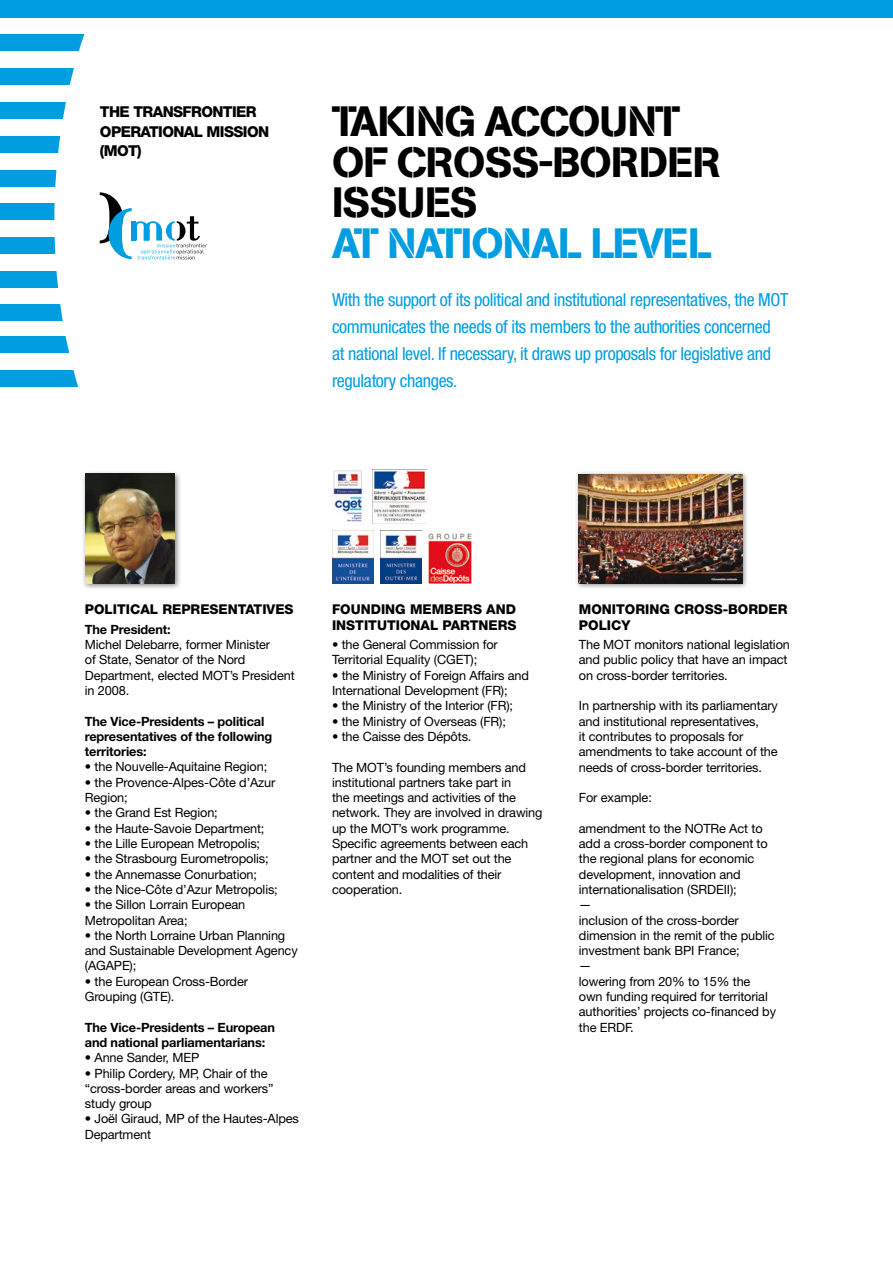
<style>
.page{position:relative;width:893px;height:1263px;background:#fff}
.page>*{position:absolute;margin:0;border:0;box-sizing:border-box;transform-origin:0 0}
.t1{font:42px/40.5px "AG Book Stencil";letter-spacing:-.02em;color:#000}
.t2{font:42px "AG Book Stencil";letter-spacing:-.025em;color:#009ee0}
.t3{font:condensed 18px/27px "Helvetica Neue LT Std";letter-spacing:-.02em;color:#009ee0}
.t4{font:800 15px/19.5px "Helvetica Neue LT Std";letter-spacing:-.04em;color:#000}
.t5{font:800 13.5px/15.3px "Helvetica Neue LT Std";color:#000}
.t6{font:12.75px/15.3px "Helvetica Neue LT Std";letter-spacing:-.01em;color:#000}
.t7{font:700 12.75px/15.3px "Helvetica Neue LT Std";letter-spacing:-.01em;color:#000}
</style>
<div class="page">
<div style="left:0;top:304px;width:258px;height:17px;background:#009ee0"></div>
<div style="left:0;top:370px;width:192px;height:17px;background:#009ee0"></div>
<div style="left:0;top:271px;width:192px;height:17px;background:#009ee0"></div>
<div style="left:0;top:136px;width:192px;height:17px;background:#009ee0"></div>
<div style="left:0;top:237px;width:192px;height:17px;background:#009ee0"></div>
<div style="left:0;top:102px;width:192px;height:17px;background:#009ee0"></div>
<div style="left:0;top:203px;width:192px;height:17px;background:#009ee0"></div>
<div style="left:0;top:68px;width:192px;height:17px;background:#009ee0"></div>
<div style="left:0;top:336px;width:192px;height:17px;background:#009ee0"></div>
<div style="left:0;top:170px;width:192px;height:17px;background:#009ee0"></div>
<div style="left:0;top:34px;width:192px;height:17px;background:#009ee0"></div>
<svg style="left:54px;top:17px;width:605px;height:567px"></svg>
<div style="left:0;top:0;width:893px;height:17px;background:#009ee0"></div>
<img style="left:332px;top:470px;width:32px;height:53px">
<img style="left:332px;top:530px;width:42px;height:54px">
<img style="left:372px;top:470px;width:55px;height:53px">
<img style="left:380px;top:530px;width:42px;height:53px">
<div style="left:81px;top:470px;width:101px;height:121px;background:#000;opacity:.5"></div>
<img style="left:85px;top:474px;width:89px;height:110px">
<div style="left:575px;top:470px;width:175px;height:120px;background:#000;opacity:.5"></div>
<img style="left:579px;top:474px;width:163px;height:109px">
<svg style="left:100px;top:192px;width:107px;height:67px"></svg>
<div style="left:131px;top:221px;width:5px;height:19px;background:#009ee0"></div>
<img style="left:425px;top:530px;width:50px;height:54px">
<p class="t4" style="left:100px;top:102px;width:171px">THE TRANSFRONTIER<br>OPERATIONAL MISSION (MOT)</p>
<h1 class="t1" style="left:332px;top:101px;width:390px">TAKING ACCOUNT<br>OF CROSS-BORDER<br>ISSUES</h1>
<h1 class="t2" style="left:332px;top:218px;width:381px">AT NATIONAL LEVEL</h1>
<p class="t3" style="left:332px;top:286px;width:458px">With the support of its political and institutional representatives, the MOT communicates the needs of its members to the authorities concerned<br>at national level. If necessary, it draws up proposals for legislative and regulatory changes.</p>
<p class="t5" style="left:85px;top:602px;width:210px">POLITICAL REPRESENTATIVES</p>
<p class="t7" style="left:85px;top:621px;width:87px">The President:</p>
<p class="t6" style="left:85px;top:637px;width:211px">Michel Delebarre, former Minister<br>of State, Senator of the Nord<br>Department, elected MOT’s President in 2008.</p>
<p class="t7" style="left:85px;top:713px;width:189px">The Vice-Presidents – political representatives of the following territories:</p>
<p class="t6" style="left:85px;top:759px;width:184px">• the Nouvelle-Aquitaine Region;</p>
<p class="t6" style="left:85px;top:774px;width:192px">• the Provence-Alpes-Côte d’Azur<br>Region;</p>
<p class="t6" style="left:85px;top:805px;width:134px">• the Grand Est Region;</p>
<p class="t6" style="left:85px;top:820px;width:181px">• the Haute-Savoie Department;</p>
<p class="t6" style="left:85px;top:836px;width:177px">• the Lille European Metropolis;</p>
<p class="t6" style="left:85px;top:851px;width:185px">• the Strasbourg Eurometropolis;</p>
<p class="t6" style="left:85px;top:866px;width:174px">• the Annemasse Conurbation;</p>
<p class="t6" style="left:85px;top:881px;width:194px">• the Nice-Côte d’Azur Metropolis;</p>
<p class="t6" style="left:85px;top:897px;width:162px">• the Sillon Lorrain European<br>Metropolitan Area;</p>
<p class="t6" style="left:85px;top:927px;width:214px">• the North Lorraine Urban Planning and Sustainable Development Agency (AGAPE);</p>
<p class="t6" style="left:85px;top:973px;width:165px">• the European Cross-Border<br>Grouping (GTE).</p>
<p class="t7" style="left:85px;top:1019px;width:192px">The Vice-Presidents – European and national parliamentarians:</p>
<p class="t6" style="left:85px;top:1050px;width:116px">• Anne Sander, MEP</p>
<p class="t6" style="left:85px;top:1065px;width:190px">• Philip Cordery, MP, Chair of the “cross-border areas and workers” study group</p>
<p class="t6" style="left:85px;top:1111px;width:216px">• Joël Giraud, MP of the Hautes-Alpes<br>Department</p>
<p class="t5" style="left:332px;top:602px;width:186px">FOUNDING MEMBERS AND<br>INSTITUTIONAL PARTNERS</p>
<p class="t6" style="left:332px;top:637px;width:167px">• the General Commission for<br>Territorial Equality (CGET);</p>
<p class="t6" style="left:332px;top:667px;width:199px">• the Ministry of Foreign Affairs and<br>International Development (FR);</p>
<p class="t6" style="left:332px;top:698px;width:183px">• the Ministry of the Interior (FR);</p>
<p class="t6" style="left:332px;top:713px;width:175px">• the Ministry of Overseas (FR);</p>
<p class="t6" style="left:332px;top:728px;width:141px">• the Caisse des Dépôts.</p>
<p class="t6" style="left:332px;top:759px;width:212px">The MOT’s founding members and institutional partners take part in<br>the meetings and activities of the network. They are involved in drawing up the MOT’s work programme.<br>Specific agreements between each partner and the MOT set out the content and modalities of their cooperation.</p>
<p class="t5" style="left:579px;top:602px;width:210px">MONITORING CROSS-BORDER<br>POLICY</p>
<p class="t6" style="left:579px;top:637px;width:213px">The MOT monitors national legislation and public policy that have an impact on cross-border territories.</p>
<p class="t6" style="left:579px;top:698px;width:200px">In partnership with its parliamentary and institutional representatives,<br>it contributes to proposals for amendments to take account of the needs of cross-border territories.</p>
<p class="t6" style="left:579px;top:790px;width:74px">For example:</p>
<p class="t6" style="left:579px;top:820px;width:199px">amendment to the NOTRe Act to add a cross-border component to the regional plans for economic development, innovation and internationalisation (SRDEII);<br>—<br>inclusion of the cross-border dimension in the remit of the public investment bank BPI France;<br>—<br>lowering from 20% to 15% the own funding required for territorial authorities’ projects co-financed by the ERDF.</p>
</div>
